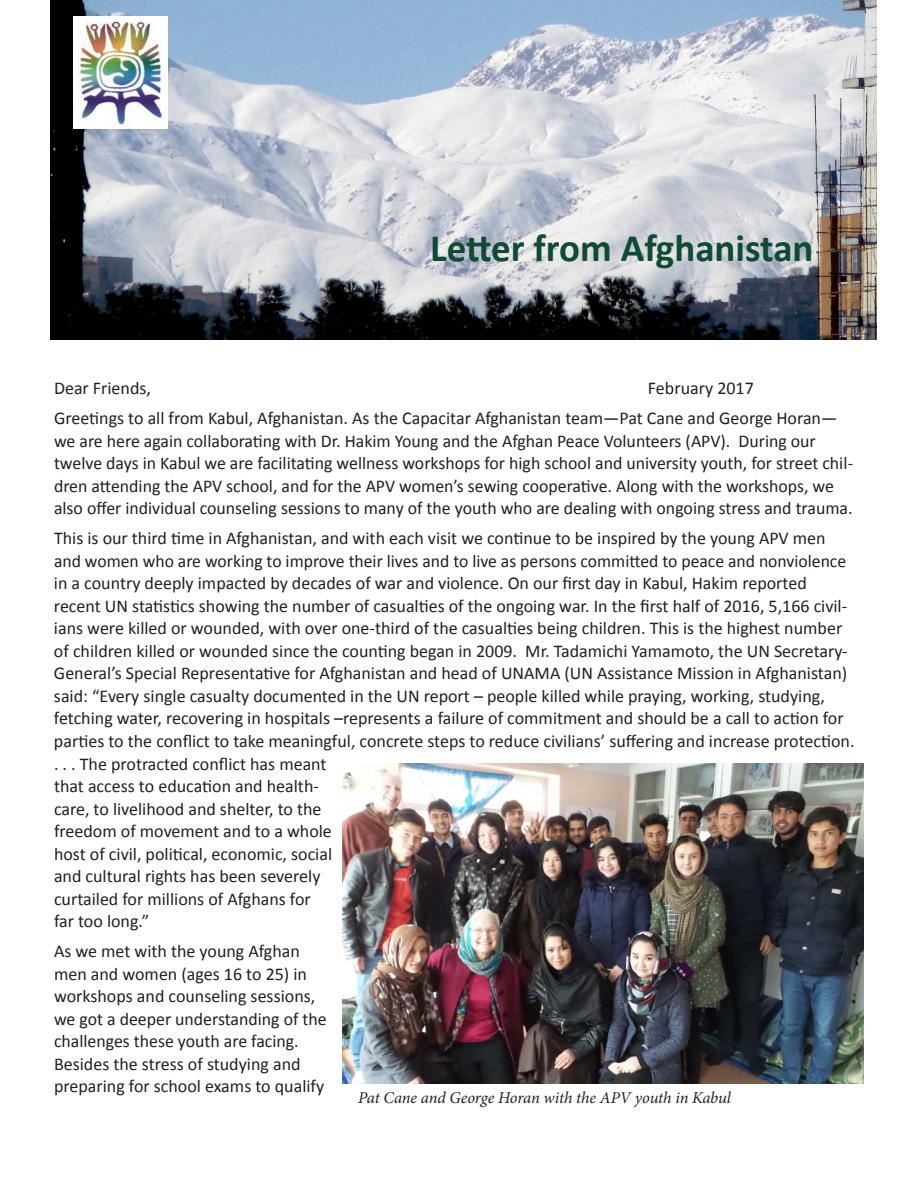
<style>
.page{position:relative;width:918px;height:1188px;background:#fff}
.page>*{position:absolute;margin:0;border:0;box-sizing:border-box;transform-origin:0 0}
.t1{font:700 39px "Calibri";color:#0e4a35}
.t2{font:18px/22.5px "Calibri";color:#231f20}
.t3{font:italic 16.5px "Minion Pro";letter-spacing:-.01em;color:#231f20}
</style>
<div class="page">
<img style="left:51px;top:0;width:825px;height:340px">
<img style="left:74px;top:16px;width:93px;height:112px">
<img style="left:342px;top:763px;width:522px;height:321px">
<p class="t1" style="left:430px;top:224px;width:385px">Letter from Afghanistan</p>
<p class="t2" style="left:54px;top:377px;width:99px">Dear Friends,</p>
<p class="t2" style="left:648px;top:377px;width:107px">February 2017</p>
<p class="t2" style="left:54px;top:407px;width:801px">Greetings to all from Kabul, Afghanistan. As the Capacitar Afghanistan team—Pat Cane and George Horan— we are here again collaborating with Dr. Hakim Young and the Afghan Peace Volunteers (APV). During our twelve days in Kabul we are facilitating wellness workshops for high school and university youth, for street chil&shy;dren attending the APV school, and for the APV women’s sewing cooperative. Along with the workshops, we also offer individual counseling sessions to many of the youth who are dealing with ongoing stress and trauma.</p>
<p class="t2" style="left:54px;top:527px;width:802px">This is our third time in Afghanistan, and with each visit we continue to be inspired by the young APV men and women who are working to improve their lives and to live as persons committed to peace and nonviolence in a country deeply impacted by decades of war and violence. On our first day in Kabul, Hakim reported recent UN statistics showing the number of casualties of the ongoing war. In the first half of 2016, 5,166 civil&shy;ians were killed or wounded, with over one-third of the casualties being children. This is the highest number of children killed or wounded since the counting began in 2009. Mr. Tadamichi Yamamoto, the UN Secretary-General’s Special Representative for Afghanistan and head of UNAMA (UN Assistance Mission in Afghanistan) said: “Every single casualty documented in the UN report – people killed while praying, working, studying, fetching water, recovering in hospitals –represents a failure of commitment and should be a call to action for parties to the conflict to take meaningful, concrete steps to reduce civilians’ suffering and increase protection. . . . The protracted conflict has meant<br>that access to education and health-<br>care, to livelihood and shelter, to the<br>freedom of movement and to a whole<br>host of civil, political, economic, social<br>and cultural rights has been severely<br>curtailed for millions of Afghans for<br>far too long.”</p>
<p class="t2" style="left:54px;top:940px;width:274px">As we met with the young Afghan men and women (ages 16 to 25) in workshops and counseling sessions, we got a deeper understanding of the challenges these youth are facing.<br>Besides the stress of studying and preparing for school exams to qualify</p>
<p class="t3" style="left:358px;top:1086px;width:374px">Pat Cane and George Horan with the APV youth in Kabul</p>
</div>
